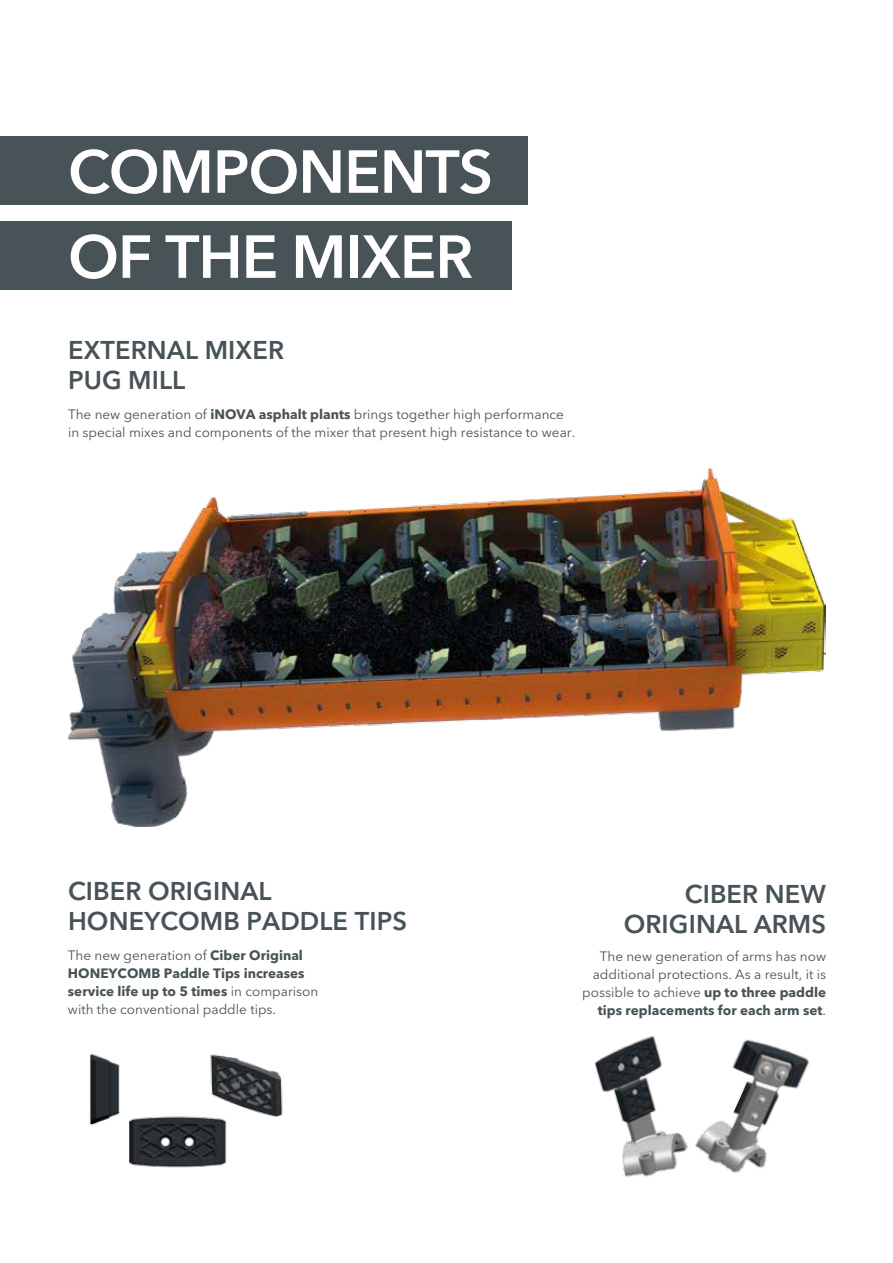
<style>
.page{position:relative;width:893px;height:1263px;background:#fff}
.page>*{position:absolute;margin:0;border:0;box-sizing:border-box;transform-origin:0 0}
.t1{font:600 60px/85.1px "Avenir Next LT Pro";letter-spacing:-.015em;color:#fff}
.t2{font:600 25.5px/30px "Avenir Next LT Pro";letter-spacing:.005em;color:#485358}
.t3{font:13.5px/18px "Avenir Next LT Pro";color:#485358;text-align:right}
.t4{font:700 13.5px/18px "Avenir Next LT Pro";color:#485358}
.s1{font-weight:700}
.s2{font-weight:400}
</style>
<div class="page">
<img style="left:129px;top:1116px;width:98px;height:52px">
<img style="left:190px;top:1054px;width:93px;height:76px">
<img style="left:90px;top:1053px;width:78px;height:80px">
<img style="left:68px;top:468px;width:757px;height:359px">
<div style="left:0;top:136px;width:528px;height:68px;background:#485358"></div>
<div style="left:0;top:221px;width:511px;height:68px;background:#485358"></div>
<img style="left:594px;top:1036px;width:78px;height:141px">
<img style="left:672px;top:1039px;width:138px;height:134px">
<h1 class="t1" style="left:68px;top:129px;width:426px">COMPONENTS<br>OF THE MIXER</h1>
<h2 class="t2" style="left:68px;top:335px;width:218px">EXTERNAL MIXER<br>PUG MILL</h2>
<p class="t3" style="left:68px;top:405px;width:509px;text-align:left">The new generation of <span class="s1">iNOVA asphalt plants</span> brings together high performance in special mixes and components of the mixer that present high resistance to wear.</p>
<h2 class="t2" style="left:68px;top:876px;width:340px">CIBER ORIGINAL<br>HONEYCOMB PADDLE TIPS</h2>
<p class="t4" style="left:68px;top:946px;width:252px"><span class="s2">The new generation of</span> Ciber Original HONEYCOMB Paddle Tips increases service life up to 5 times <span class="s2">in comparison with the conventional paddle tips.</span></p>
<h2 class="t2" style="left:624px;top:879px;width:204px;text-align:right">CIBER NEW<br>ORIGINAL ARMS</h2>
<p class="t3" style="left:582px;top:947px;width:245px">The new generation of arms has now additional protections. As a result, it is possible to achieve <span class="s1">up to three paddle tips replacements for each arm set</span>.</p>
</div>
